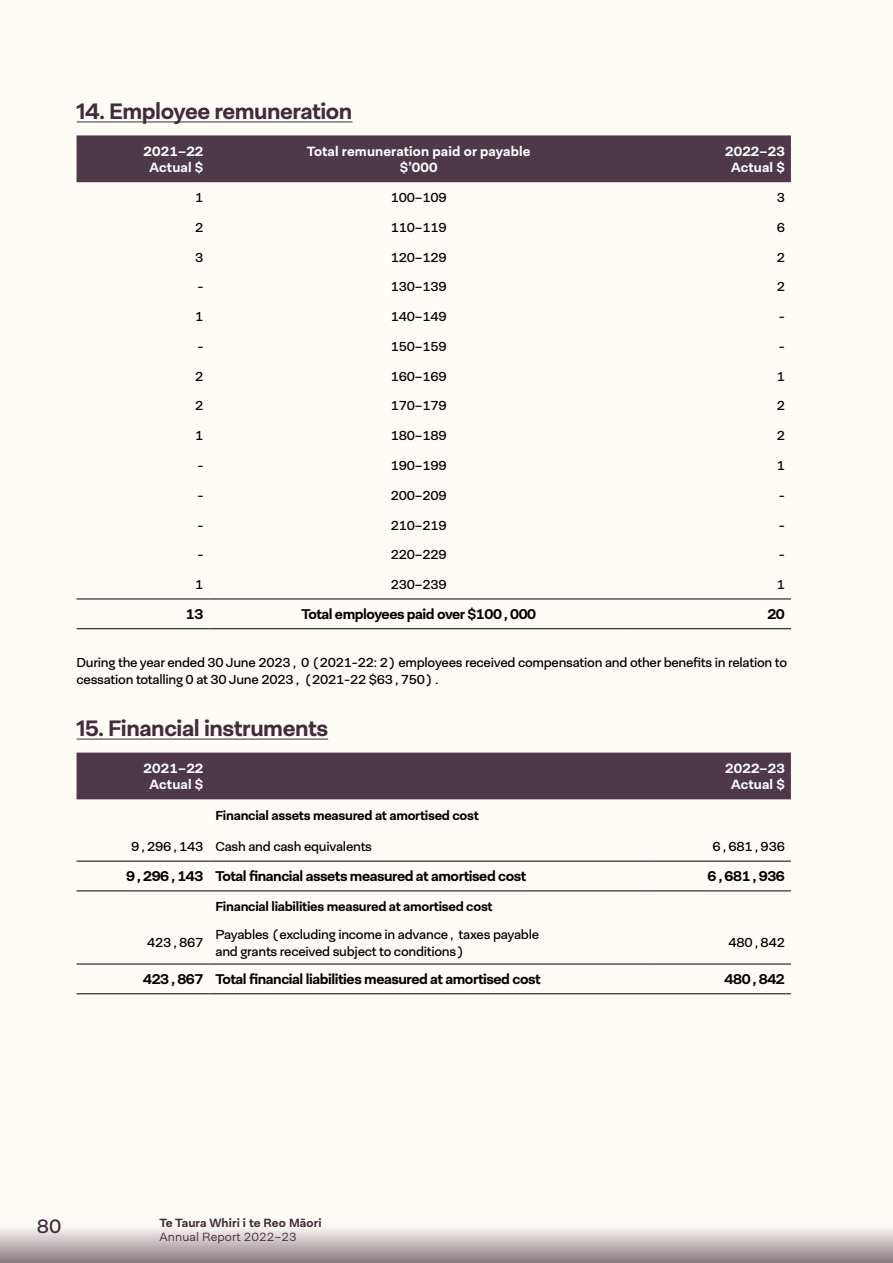
<style>
.page{position:relative;width:893px;height:1263px;background:#fffcf8}
.page>*{position:absolute;margin:0;border:0;box-sizing:border-box;transform-origin:0 0}
.t1{font:700 22.5px "Neogrotesk Pro";letter-spacing:-.02em;color:#422b3b}
.t2{font:19.5px "Neogrotesk Pro";color:#422b3b}
.t3{font:700 14.25px "Neogrotesk Pro";letter-spacing:-.03em;color:#000}
.t4{font:700 13.5px/16.5px "Neogrotesk Pro";letter-spacing:.01em;color:#fff;text-align:center}
.t5{font:13.2px/16.5px "Neogrotesk Pro";letter-spacing:-.02em;color:#000}
.t6{font:700 13.2px "Neogrotesk Pro";letter-spacing:-.02em;color:#000}
.t7{font:700 12px "Neogrotesk Pro";letter-spacing:.01em;color:#422b3b}
.t8{font:300 12px "Neogrotesk Pro";letter-spacing:.01em;color:#422b3b}
</style>
<div class="page">
<div style="left:0;top:1225px;width:893px;height:38px;background:linear-gradient(to bottom,#fffcf8,#8b7c84)"></div>
<hr style="left:77px;top:122px;width:275px;height:1px;background:#422b3b">
<hr style="left:77px;top:739px;width:251px;height:1px;background:#422b3b">
<div style="left:77px;top:135px;width:714px;height:47px;background:#4f3948"></div>
<hr style="left:77px;top:599px;width:132px;height:1px;background:#000">
<hr style="left:209px;top:599px;width:419px;height:1px;background:#000">
<hr style="left:628px;top:599px;width:163px;height:1px;background:#000">
<hr style="left:77px;top:628px;width:132px;height:1px;background:#000">
<hr style="left:209px;top:628px;width:419px;height:1px;background:#000">
<hr style="left:628px;top:628px;width:163px;height:1px;background:#000">
<div style="left:77px;top:752px;width:714px;height:47px;background:#4f3948"></div>
<hr style="left:77px;top:861px;width:132px;height:1px;background:#000">
<hr style="left:209px;top:861px;width:443px;height:1px;background:#000">
<hr style="left:652px;top:861px;width:139px;height:1px;background:#000">
<hr style="left:77px;top:891px;width:132px;height:1px;background:#000">
<hr style="left:209px;top:891px;width:443px;height:1px;background:#000">
<hr style="left:652px;top:891px;width:139px;height:1px;background:#000">
<hr style="left:77px;top:964px;width:132px;height:1px;background:#000">
<hr style="left:209px;top:964px;width:443px;height:1px;background:#000">
<hr style="left:652px;top:964px;width:139px;height:1px;background:#000">
<hr style="left:77px;top:993px;width:132px;height:1px;background:#000">
<hr style="left:209px;top:993px;width:443px;height:1px;background:#000">
<hr style="left:652px;top:993px;width:139px;height:1px;background:#000">
<h1 class="t1" style="left:77px;top:97px;width:277px">14. Employee remuneration</h1>
<p class="t4" style="left:144px;top:143px;width:61px">2021–22<br>Actual $</p>
<p class="t4" style="left:307px;top:143px;width:225px">Total remuneration paid or payable $’000</p>
<p class="t4" style="left:725px;top:143px;width:61px">2022–23<br>Actual $</p>
<p class="t5" style="left:195px;top:189px;width:10px">1</p>
<p class="t5" style="left:391px;top:189px;width:57px">100–109</p>
<p class="t5" style="left:777px;top:189px;width:10px">3</p>
<p class="t5" style="left:195px;top:219px;width:10px">2</p>
<p class="t5" style="left:391px;top:219px;width:57px">110–119</p>
<p class="t5" style="left:777px;top:219px;width:10px">6</p>
<p class="t5" style="left:195px;top:249px;width:10px">3</p>
<p class="t5" style="left:391px;top:249px;width:57px">120–129</p>
<p class="t5" style="left:777px;top:249px;width:10px">2</p>
<p class="t5" style="left:197px;top:278px;width:8px">-</p>
<p class="t5" style="left:391px;top:278px;width:57px">130–139</p>
<p class="t5" style="left:777px;top:278px;width:10px">2</p>
<p class="t5" style="left:195px;top:308px;width:10px">1</p>
<p class="t5" style="left:391px;top:308px;width:57px">140–149</p>
<p class="t5" style="left:779px;top:308px;width:8px">-</p>
<p class="t5" style="left:197px;top:338px;width:8px">-</p>
<p class="t5" style="left:391px;top:338px;width:57px">150–159</p>
<p class="t5" style="left:779px;top:338px;width:8px">-</p>
<p class="t5" style="left:195px;top:368px;width:10px">2</p>
<p class="t5" style="left:391px;top:368px;width:57px">160–169</p>
<p class="t5" style="left:777px;top:368px;width:10px">1</p>
<p class="t5" style="left:195px;top:398px;width:10px">2</p>
<p class="t5" style="left:391px;top:398px;width:57px">170–179</p>
<p class="t5" style="left:777px;top:398px;width:10px">2</p>
<p class="t5" style="left:195px;top:427px;width:10px">1</p>
<p class="t5" style="left:391px;top:427px;width:57px">180–189</p>
<p class="t5" style="left:777px;top:427px;width:10px">2</p>
<p class="t5" style="left:197px;top:457px;width:8px">-</p>
<p class="t5" style="left:391px;top:457px;width:57px">190–199</p>
<p class="t5" style="left:777px;top:457px;width:10px">1</p>
<p class="t5" style="left:197px;top:487px;width:8px">-</p>
<p class="t5" style="left:391px;top:487px;width:57px">200–209</p>
<p class="t5" style="left:779px;top:487px;width:8px">-</p>
<p class="t5" style="left:197px;top:517px;width:8px">-</p>
<p class="t5" style="left:391px;top:517px;width:57px">210–219</p>
<p class="t5" style="left:779px;top:517px;width:8px">-</p>
<p class="t5" style="left:197px;top:546px;width:8px">-</p>
<p class="t5" style="left:391px;top:546px;width:57px">220–229</p>
<p class="t5" style="left:779px;top:546px;width:8px">-</p>
<p class="t5" style="left:195px;top:576px;width:10px">1</p>
<p class="t5" style="left:391px;top:576px;width:57px">230–239</p>
<p class="t5" style="left:777px;top:576px;width:10px">1</p>
<p class="t3" style="left:186px;top:605px;width:19px">13</p>
<p class="t3" style="left:301px;top:605px;width:236px">Total employees paid over $100,000</p>
<p class="t3" style="left:767px;top:605px;width:19px">20</p>
<p class="t5" style="left:77px;top:654px;width:712px">During the year ended 30 June 2023, 0 (2021-22: 2) employees received compensation and other benefits in relation to cessation totalling 0 at 30 June 2023, (2021-22 $63,750).</p>
<h1 class="t1" style="left:77px;top:714px;width:253px">15. Financial instruments</h1>
<p class="t4" style="left:144px;top:760px;width:61px">2021–22<br>Actual $</p>
<p class="t4" style="left:725px;top:760px;width:61px">2022–23<br>Actual $</p>
<p class="t6" style="left:215px;top:807px;width:265px">Financial assets measured at amortised cost</p>
<p class="t5" style="left:131px;top:838px;width:242px">9,296,143 Cash and cash equivalents</p>
<p class="t5" style="left:713px;top:838px;width:74px">6,681,936</p>
<p class="t3" style="left:126px;top:867px;width:402px">9,296,143 Total financial assets measured at amortised cost</p>
<p class="t3" style="left:707px;top:867px;width:79px">6,681,936</p>
<p class="t6" style="left:215px;top:898px;width:279px">Financial liabilities measured at amortised cost</p>
<p class="t5" style="left:147px;top:934px;width:58px">423,867</p>
<p class="t5" style="left:215px;top:926px;width:325px">Payables (excluding income in advance, taxes payable and grants received subject to conditions)</p>
<p class="t5" style="left:729px;top:934px;width:58px">480,842</p>
<p class="t3" style="left:143px;top:970px;width:399px">423,867 Total financial liabilities measured at amortised cost</p>
<p class="t3" style="left:725px;top:970px;width:62px">480,842</p>
<h2 class="t2" style="left:37px;top:1214px;width:26px">80</h2>
<p class="t7" style="left:160px;top:1215px;width:164px">Te Taura Whiri i te Reo Māori</p>
<p class="t8" style="left:160px;top:1229px;width:139px">Annual Report 2022–23</p>
</div>
